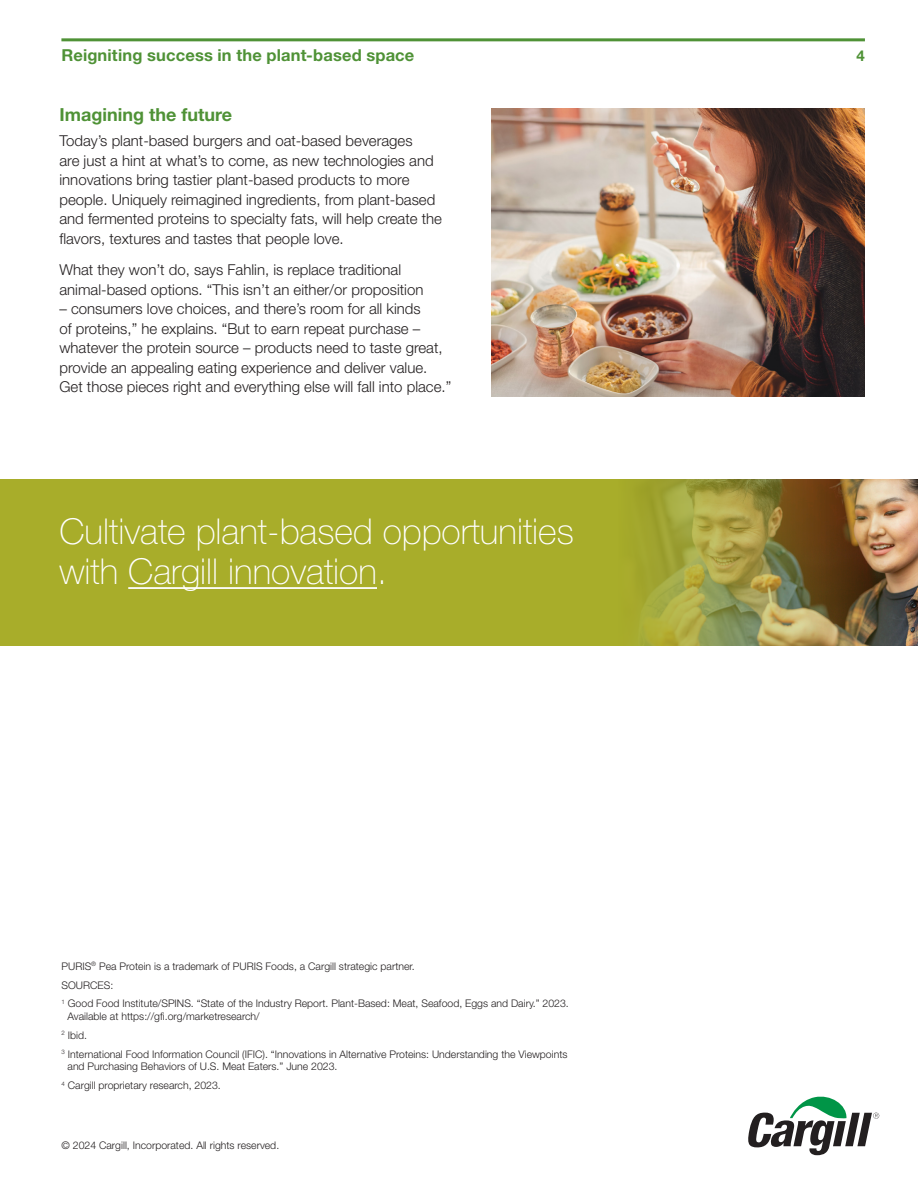
<style>
.page{position:relative;width:918px;height:1188px;background:#fff}
.page>*{position:absolute;margin:0;border:0;box-sizing:border-box;transform-origin:0 0}
.subhd-kim{font:100 35.7px/40.2px "Helvetica Neue LT Std";color:#fff}
.subhd-kim-2{font:700 18px "Helvetica Neue LT Std";color:#4f9236}
.t1{font:700 16.5px "Helvetica Neue LT Std";letter-spacing:.01em;color:#4f9236}
.Body_-_kim{font:300 15px/19.5px "Helvetica Neue LT Std";color:#231f20}
.t2{font:700 15px "Helvetica Neue LT Std";color:#4f9236}
.subhd-kim-3{font:300 10.5px/12.8px "Helvetica Neue LT Std";color:#231f20}
</style>
<div class="page">
<hr style="left:61px;top:38px;width:804px;height:3px;background:#4f9236">
<svg style="left:748px;top:1096px;width:131px;height:59px"></svg>
<img style="left:491px;top:108px;width:374px;height:288px">
<div style="left:0;top:479px;width:918px;height:166px;background:#a8ad2a"></div>
<hr style="left:128px;top:587px;width:249px;height:2px;background:#fff">
<img style="left:619px;top:479px;width:299px;height:167px">
<p class="t1" style="left:61px;top:45px;width:354px">Reigniting success in the plant-based space</p>
<p class="t2" style="left:857px;top:46px;width:10px">4</p>
<p class="subhd-kim-2" style="left:59px;top:103px;width:174px">Imagining the future</p>
<p class="Body_-_kim" style="left:59px;top:131px;width:384px">Today’s plant-based burgers and oat-based beverages<br>are just a hint at what’s to come, as new technologies and innovations bring tastier plant-based products to more people. Uniquely reimagined ingredients, from plant-based and fermented proteins to specialty fats, will help create the flavors, textures and tastes that people love.</p>
<p class="Body_-_kim" style="left:59px;top:260px;width:365px">What they won’t do, says Fahlin, is replace traditional animal-based options. “This isn’t an either/or proposition</p>
<p class="Body_-_kim" style="left:59px;top:299px;width:393px">– consumers love choices, and there’s room for all kinds<br>of proteins,” he explains. “But to earn repeat purchase – whatever the protein source – products need to taste great, provide an appealing eating experience and deliver value.<br>Get those pieces right and everything else will fall into place.”</p>
<p class="subhd-kim" style="left:59px;top:512px;width:516px">Cultivate plant-based opportunities with Cargill innovation.</p>
<p class="subhd-kim-3" style="left:62px;top:959px;width:355px">PURIS<sup>®</sup> Pea Protein is a trademark of PURIS Foods, a Cargill strategic partner.</p>
<p class="subhd-kim-3" style="left:62px;top:978px;width:53px">SOURCES:</p>
<p class="subhd-kim-3" style="left:68px;top:997px;width:503px;text-indent:-6px"><sup>1</sup> Good Food Institute/SPINS. “State of the Industry Report. Plant-Based: Meat, Seafood, Eggs and Dairy.” 2023.<br>Available at https://gfi.org/marketresearch/</p>
<p class="subhd-kim-3" style="left:62px;top:1028px;width:27px"><sup>2</sup> Ibid.</p>
<p class="subhd-kim-3" style="left:68px;top:1047px;width:501px;text-indent:-6px"><sup>3</sup> International Food Information Council (IFIC). “Innovations in Alternative Proteins: Understanding the Viewpoints and Purchasing Behaviors of U.S. Meat Eaters.” June 2023.</p>
<p class="subhd-kim-3" style="left:62px;top:1079px;width:161px"><sup>4</sup> Cargill proprietary research, 2023.</p>
<p class="subhd-kim-3" style="left:62px;top:1138px;width:219px">© 2024 Cargill, Incorporated. All rights reserved.</p>
</div>
